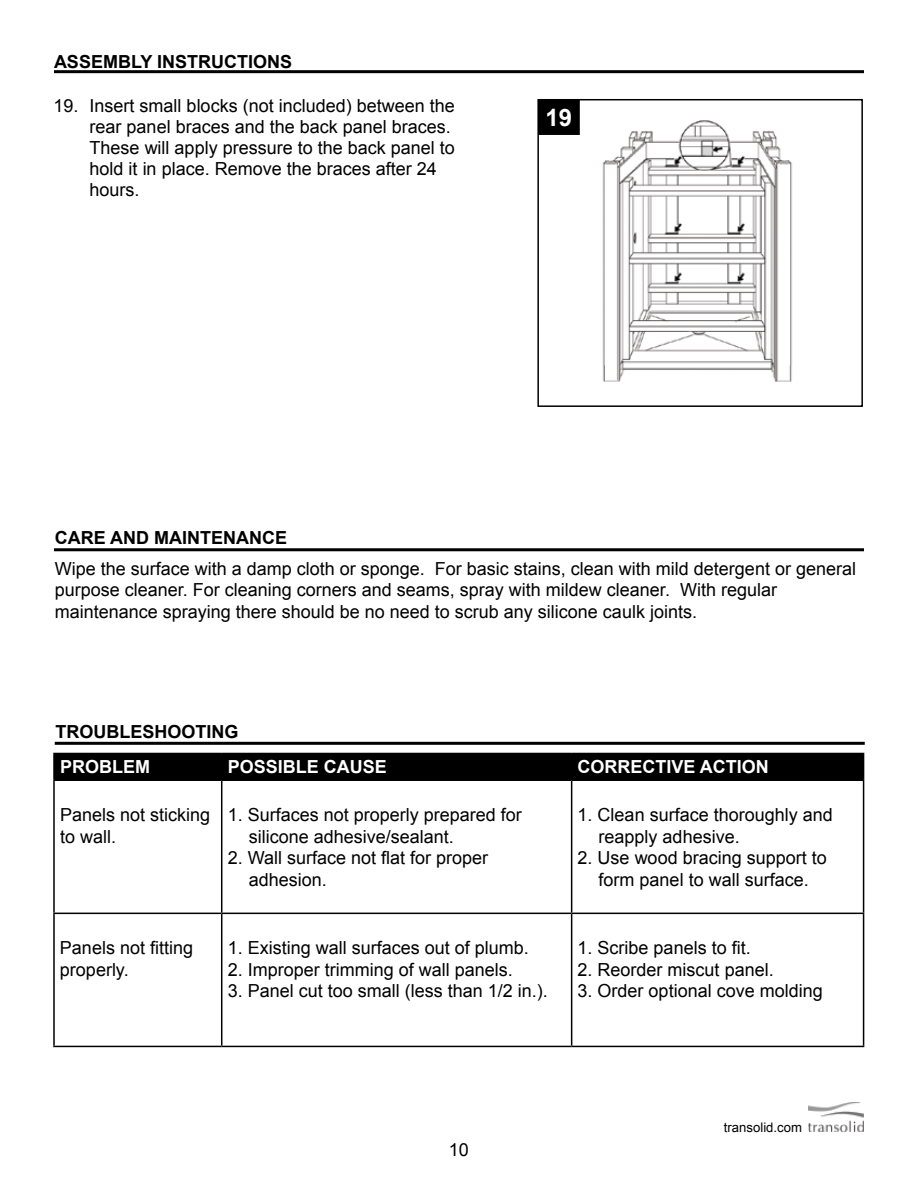
<style>
.page{position:relative;width:918px;height:1188px;background:#fff}
.page>*{position:absolute;margin:0;border:0;box-sizing:border-box;transform-origin:0 0}
.t1{font:700 24px "Arial";color:#fff}
.t2{font:18px/21px "Arial";color:#000}
.t3{font:700 18px "Arial";color:#000}
.t4{font:700 18px "Arial";color:#fff}
.t5{font:13.2px "Arial";color:#000}
</style>
<div class="page">
<img style="left:809px;top:1103px;width:55px;height:29px">
<hr style="left:54px;top:70px;width:810px;height:3px;background:#000">
<img style="left:602px;top:120px;width:190px;height:262px">
<div style="left:537px;top:99px;width:326px;height:308px;border:2px solid #000"></div>
<svg style="left:538px;top:100px;width:42px;height:35px"></svg>
<hr style="left:54px;top:548px;width:810px;height:3px;background:#000">
<hr style="left:55px;top:742px;width:810px;height:3px;background:#000">
<hr style="left:53px;top:781px;width:2px;height:132px;background:#000">
<hr style="left:221px;top:781px;width:1px;height:132px;background:#000">
<hr style="left:571px;top:781px;width:1px;height:132px;background:#000">
<hr style="left:863px;top:781px;width:1px;height:132px;background:#000">
<hr style="left:53px;top:913px;width:169px;height:1px;background:#000">
<hr style="left:53px;top:914px;width:2px;height:132px;background:#000">
<hr style="left:222px;top:913px;width:350px;height:1px;background:#000">
<hr style="left:221px;top:914px;width:1px;height:132px;background:#000">
<hr style="left:572px;top:913px;width:292px;height:1px;background:#000">
<hr style="left:571px;top:914px;width:1px;height:132px;background:#000">
<hr style="left:863px;top:914px;width:1px;height:132px;background:#000">
<hr style="left:53px;top:1046px;width:169px;height:1px;background:#000">
<hr style="left:222px;top:1046px;width:350px;height:1px;background:#000">
<hr style="left:572px;top:1046px;width:292px;height:1px;background:#000">
<hr style="left:53px;top:753px;width:169px;height:1px;background:#000">
<hr style="left:53px;top:754px;width:2px;height:25px;background:#000">
<div style="left:55px;top:753px;width:809px;height:26px;background:#000"></div>
<hr style="left:53px;top:779px;width:169px;height:2px;background:#000">
<hr style="left:222px;top:779px;width:350px;height:2px;background:#000">
<hr style="left:572px;top:779px;width:292px;height:2px;background:#000">
<p class="t3" style="left:54px;top:49px;width:240px">ASSEMBLY INSTRUCTIONS</p>
<p class="t2" style="left:90px;top:95px;width:367px;text-indent:-36px">19. Insert small blocks (not included) between the rear panel braces and the back panel braces.<br>These will apply pressure to the back panel to hold it in place. Remove the braces after 24 hours.</p>
<h1 class="t1" style="left:546px;top:102px;width:28px">19</h1>
<p class="t3" style="left:55px;top:526px;width:234px">CARE AND MAINTENANCE</p>
<p class="t2" style="left:55px;top:559px;width:803px">Wipe the surface with a damp cloth or sponge. For basic stains, clean with mild detergent or general purpose cleaner. For cleaning corners and seams, spray with mildew cleaner. With regular maintenance spraying there should be no need to scrub any silicone caulk joints.</p>
<p class="t3" style="left:55px;top:720px;width:185px">TROUBLESHOOTING</p>
<p class="t4" style="left:60px;top:754px;width:91px">PROBLEM</p>
<p class="t4" style="left:228px;top:754px;width:161px">POSSIBLE CAUSE</p>
<p class="t4" style="left:578px;top:754px;width:193px">CORRECTIVE ACTION</p>
<p class="t2" style="left:60px;top:804px;width:152px;line-height:21.6px">Panels not sticking to wall.</p>
<p class="t2" style="left:249px;top:804px;width:275px;line-height:21.6px;text-indent:-21px">1. Surfaces not properly prepared for silicone adhesive/sealant.</p>
<p class="t2" style="left:249px;top:847px;width:241px;line-height:21.6px;text-indent:-21px">2. Wall surface not flat for proper adhesion.</p>
<p class="t2" style="left:599px;top:804px;width:236px;line-height:21.6px;text-indent:-21px">1. Clean surface thoroughly and reapply adhesive.</p>
<p class="t2" style="left:578px;top:847px;width:251px;line-height:21.6px;text-align:center">2. Use wood bracing support to form panel to wall surface.</p>
<p class="t2" style="left:60px;top:937px;width:135px;line-height:21.6px">Panels not fitting properly.</p>
<p class="t2" style="left:228px;top:937px;width:303px">1. Existing wall surfaces out of plumb.</p>
<p class="t2" style="left:228px;top:959px;width:287px">2. Improper trimming of wall panels.</p>
<p class="t2" style="left:228px;top:981px;width:322px">3. Panel cut too small (less than 1/2 in.).</p>
<p class="t2" style="left:578px;top:937px;width:175px">1. Scribe panels to fit.</p>
<p class="t2" style="left:578px;top:959px;width:198px">2. Reorder miscut panel.</p>
<p class="t2" style="left:578px;top:981px;width:247px">3. Order optional cove molding</p>
<p class="t2" style="left:449px;top:1139px;width:22px">10</p>
<p class="t5" style="left:724px;top:1118px;width:80px">transolid.com</p>
</div>
